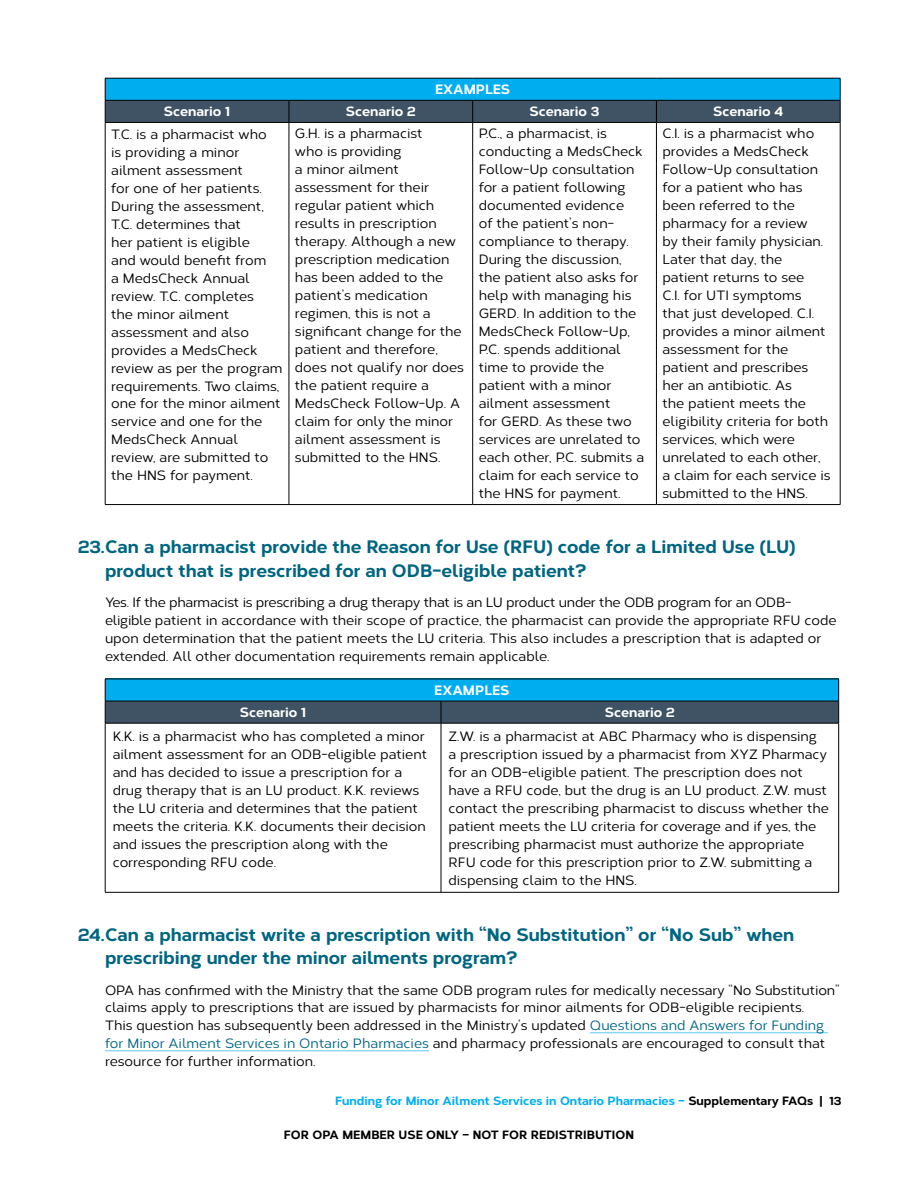
<style>
.page{position:relative;width:918px;height:1188px;background:#fff}
.page>*{position:absolute;margin:0;border:0;box-sizing:border-box;transform-origin:0 0}
.t1{font:800 18px/24px "Corbert";color:#006580}
.t2{font:500 13.5px/18px "Corbert";color:#000}
.t3{font:800 13.5px "Corbert";color:#fff}
.t4{font:800 12px "Corbert";color:#00aeef}
.t5{font:800 12px "Corbert";color:#000}
.s1{color:#006580}
.s2{color:#000}
</style>
<div class="page">
<hr style="left:590px;top:1032px;width:238px;height:1px;background:#6dcff6">
<hr style="left:105px;top:1050px;width:324px;height:1px;background:#6dcff6">
<svg style="left:105px;top:78px;width:736px;height:44px;background:#1d7aa1"></svg>
<hr style="left:105px;top:122px;width:184px;height:1px;background:#000">
<hr style="left:105px;top:123px;width:1px;height:381px;background:#000">
<hr style="left:289px;top:122px;width:184px;height:1px;background:#000">
<hr style="left:289px;top:123px;width:1px;height:381px;background:#000">
<hr style="left:473px;top:122px;width:183px;height:1px;background:#000">
<hr style="left:472px;top:123px;width:1px;height:381px;background:#000">
<hr style="left:656px;top:122px;width:184px;height:1px;background:#000">
<hr style="left:656px;top:123px;width:1px;height:381px;background:#000">
<hr style="left:840px;top:123px;width:1px;height:381px;background:#000">
<hr style="left:105px;top:504px;width:184px;height:1px;background:#000">
<hr style="left:289px;top:504px;width:184px;height:1px;background:#000">
<hr style="left:473px;top:504px;width:183px;height:1px;background:#000">
<hr style="left:656px;top:504px;width:184px;height:1px;background:#000">
<svg style="left:105px;top:679px;width:734px;height:44px;background:#1e7ba2"></svg>
<hr style="left:105px;top:723px;width:336px;height:1px;background:#000">
<hr style="left:105px;top:723px;width:1px;height:169px;background:#000">
<hr style="left:441px;top:723px;width:398px;height:1px;background:#000">
<hr style="left:441px;top:723px;width:1px;height:169px;background:#000">
<hr style="left:838px;top:723px;width:1px;height:169px;background:#000">
<hr style="left:105px;top:892px;width:336px;height:1px;background:#000">
<hr style="left:441px;top:892px;width:398px;height:1px;background:#000">
<p class="t3" style="left:435px;top:79px;width:77px">EXAMPLES</p>
<p class="t3" style="left:164px;top:101px;width:68px">Scenario 1</p>
<p class="t3" style="left:346px;top:101px;width:71px">Scenario 2</p>
<p class="t3" style="left:530px;top:101px;width:72px">Scenario 3</p>
<p class="t3" style="left:713px;top:101px;width:72px">Scenario 4</p>
<p class="t2" style="left:111px;top:124px;width:173px">T.C. is a pharmacist who<br>is providing a minor ailment assessment<br>for one of her patients.<br>During the assessment,<br>T.C. determines that<br>her patient is eligible<br>and would benefit from<br>a MedsCheck Annual review. T.C. completes<br>the minor ailment assessment and also provides a MedsCheck review as per the program requirements. Two claims, one for the minor ailment service and one for the<br>MedsCheck Annual review, are submitted to the HNS for payment.</p>
<p class="t2" style="left:295px;top:124px;width:171px">G.H. is a pharmacist<br>who is providing<br>a minor ailment assessment for their regular patient which results in prescription therapy. Although a new prescription medication has been added to the patient’s medication regimen, this is not a significant change for the patient and therefore, does not qualify nor does the patient require a<br>MedsCheck Follow-Up. A claim for only the minor ailment assessment is submitted to the HNS.</p>
<p class="t2" style="left:479px;top:124px;width:167px">P.C., a pharmacist, is conducting a MedsCheck<br>Follow-Up consultation for a patient following documented evidence<br>of the patient’s non&shy;compliance to therapy.<br>During the discussion, the patient also asks for help with managing his<br>GERD. In addition to the<br>MedsCheck Follow-Up,<br>P.C. spends additional time to provide the patient with a minor ailment assessment<br>for GERD. As these two services are unrelated to each other, P.C. submits a claim for each service to the HNS for payment.</p>
<p class="t2" style="left:662px;top:124px;width:170px">C.I. is a pharmacist who provides a MedsCheck<br>Follow-Up consultation for a patient who has been referred to the pharmacy for a review<br>by their family physician.<br>Later that day, the patient returns to see<br>C.I. for UTI symptoms that just developed. C.I. provides a minor ailment assessment for the patient and prescribes her an antibiotic. As<br>the patient meets the eligibility criteria for both services, which were unrelated to each other, a claim for each service is submitted to the HNS.</p>
<h1 class="t1" style="left:105px;top:533px;width:692px;text-indent:-27px">23.Can a pharmacist provide the Reason for Use (RFU) code for a Limited Use (LU) product that is prescribed for an ODB-eligible patient?</h1>
<p class="t2" style="left:105px;top:592px;width:733px">Yes. If the pharmacist is prescribing a drug therapy that is an LU product under the ODB program for an ODB&shy;eligible patient in accordance with their scope of practice, the pharmacist can provide the appropriate RFU code upon determination that the patient meets the LU criteria. This also includes a prescription that is adapted or extended. All other documentation requirements remain applicable.</p>
<p class="t3" style="left:434px;top:680px;width:77px">EXAMPLES</p>
<p class="t3" style="left:240px;top:702px;width:68px">Scenario 1</p>
<p class="t3" style="left:605px;top:702px;width:71px">Scenario 2</p>
<p class="t2" style="left:113px;top:726px;width:316px">K.K. is a pharmacist who has completed a minor ailment assessment for an ODB-eligible patient and has decided to issue a prescription for a drug therapy that is an LU product. K.K. reviews the LU criteria and determines that the patient meets the criteria. K.K. documents their decision and issues the prescription along with the corresponding RFU code.</p>
<p class="t2" style="left:448px;top:726px;width:382px">Z.W. is a pharmacist at ABC Pharmacy who is dispensing<br>a prescription issued by a pharmacist from XYZ Pharmacy for an ODB-eligible patient. The prescription does not have a RFU code, but the drug is an LU product. Z.W. must contact the prescribing pharmacist to discuss whether the patient meets the LU criteria for coverage and if yes, the prescribing pharmacist must authorize the appropriate RFU code for this prescription prior to Z.W. submitting a dispensing claim to the HNS.</p>
<h1 class="t1" style="left:105px;top:921px;width:691px;text-indent:-27px">24.Can a pharmacist write a prescription with “No Substitution” or “No Sub” when prescribing under the minor ailments program?</h1>
<p class="t2" style="left:105px;top:980px;width:736px">OPA has confirmed with the Ministry that the same ODB program rules for medically necessary “No Substitution” claims apply to prescriptions that are issued by pharmacists for minor ailments for ODB-eligible recipients.<br>This question has subsequently been addressed in the Ministry’s updated <span class="s1">Questions and Answers for Funding for Minor Ailment Services in Ontario Pharmacies</span> and pharmacy professionals are encouraged to consult that resource for further information.</p>
<p class="t4" style="left:335px;top:1091px;width:508px">Funding for Minor Ailment Services in Ontario Pharmacies – <span class="s2">Supplementary FAQs | 13</span></p>
<p class="t5" style="left:284px;top:1125px;width:352px">FOR OPA MEMBER USE ONLY – NOT FOR REDISTRIBUTION</p>
</div>
